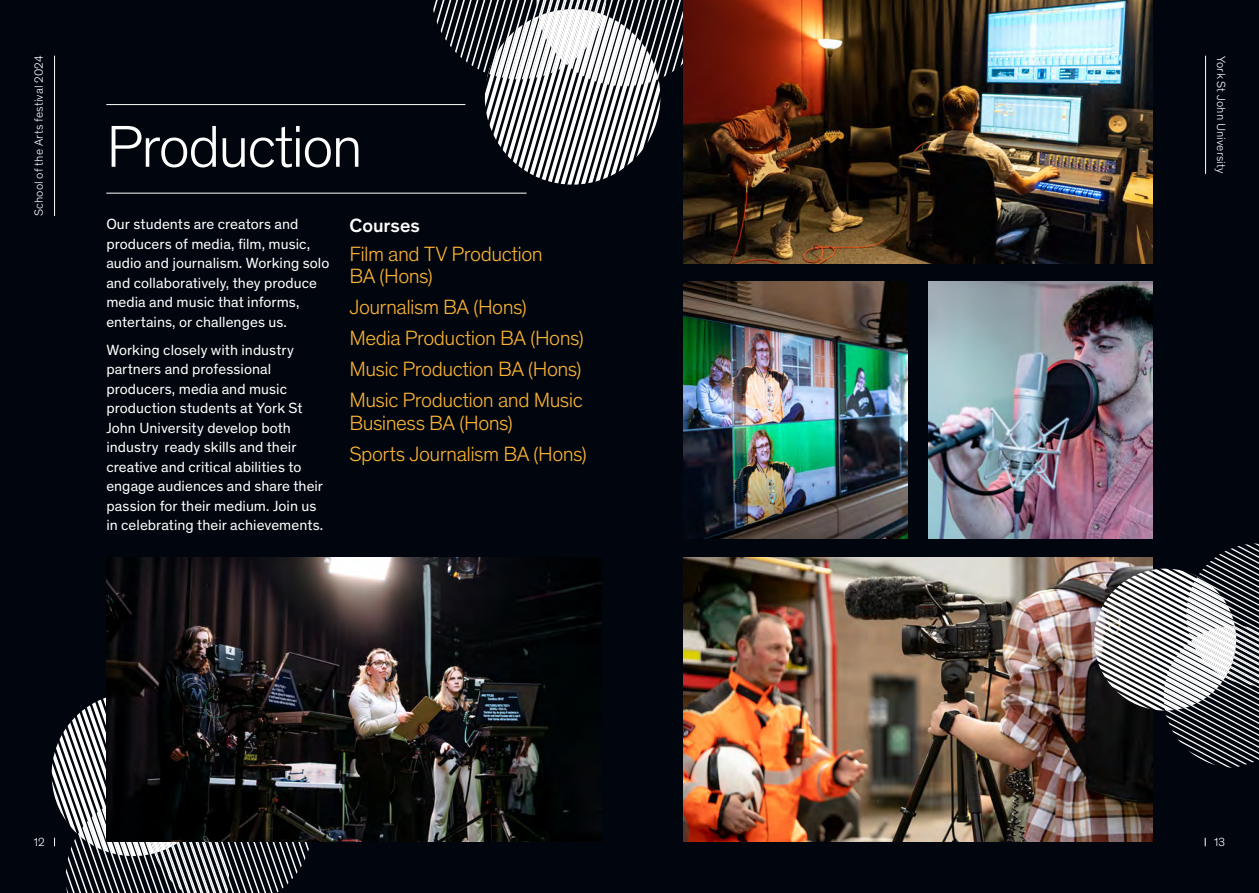
<style>
.page{position:relative;width:1259px;height:893px;background:#01060e}
.page>*{position:absolute;margin:0;border:0;box-sizing:border-box;transform-origin:0 0}
.t1{font:300 60px "Theinhardt";letter-spacing:-.035em;color:#fff}
.t2{font:300 21px/31px "Theinhardt";letter-spacing:-.025em;color:#fcb333}
.t3{font:500 19.5px "Theinhardt";color:#fff}
.t4{font:15px/19.5px "Theinhardt";letter-spacing:.005em;color:#fff}
.t5{font:300 12px "Theinhardt";letter-spacing:.01em;color:#fff}
</style>
<div class="page">
<hr style="left:106px;top:193px;width:420px;height:1px;background:#fff">
<hr style="left:106px;top:104px;width:359px;height:1px;background:#fff">
<img style="left:683px;top:281px;width:224px;height:257px">
<img style="left:928px;top:281px;width:224px;height:258px">
<img style="left:683px;top:557px;width:469px;height:285px">
<svg style="left:431px;top:0;width:252px;height:194px"></svg>
<svg style="left:1086px;top:543px;width:173px;height:225px"></svg>
<img style="left:106px;top:557px;width:495px;height:285px">
<img style="left:683px;top:0;width:469px;height:264px">
<svg style="left:51px;top:693px;width:273px;height:200px"></svg>
<hr style="left:54px;top:56px;width:1px;height:160px;background:#fff">
<hr style="left:1205px;top:56px;width:1px;height:118px;background:#fff">
<p class="t5" style="left:30px;top:216px;width:162px;rotate:-90deg">School of the Arts festival 2024</p>
<h1 class="t1" style="left:106px;top:105px;width:258px">Production</h1>
<p class="t4" style="left:106px;top:214px;width:225px">Our students are creators and producers of media, flm, music, audio and journalism. Working solo and collaboratively, they produce media and music that informs, entertains, or challenges us.</p>
<p class="t4" style="left:106px;top:339px;width:218px">Working closely with industry partners and professional producers, media and music production students at York St<br>John University develop both industry ready skills and their creative and critical abilities to engage audiences and share their passion for their medium. Join us in celebrating their achievements.</p>
<h3 class="t3" style="left:349px;top:211px;width:72px">Courses</h3>
<h2 class="t2" style="left:349px;top:241px;width:195px;line-height:22.5px">Film and TV Production<br>BA (Hons)</h2>
<h2 class="t2" style="left:349px;top:291px;width:236px">Journalism BA (Hons)<br>Media Production BA (Hons)<br>Music Production BA (Hons)<br>Music Production and Music</h2>
<h2 class="t2" style="left:349px;top:406px;width:239px">Business BA (Hons)<br>Sports Journalism BA (Hons)</h2>
<p class="t5" style="left:1229px;top:56px;width:120px;rotate:90deg">York St John University</p>
<p class="t5" style="left:34px;top:834px;width:12px">12</p>
<p class="t5" style="left:1214px;top:834px;width:12px">13</p>
</div>
